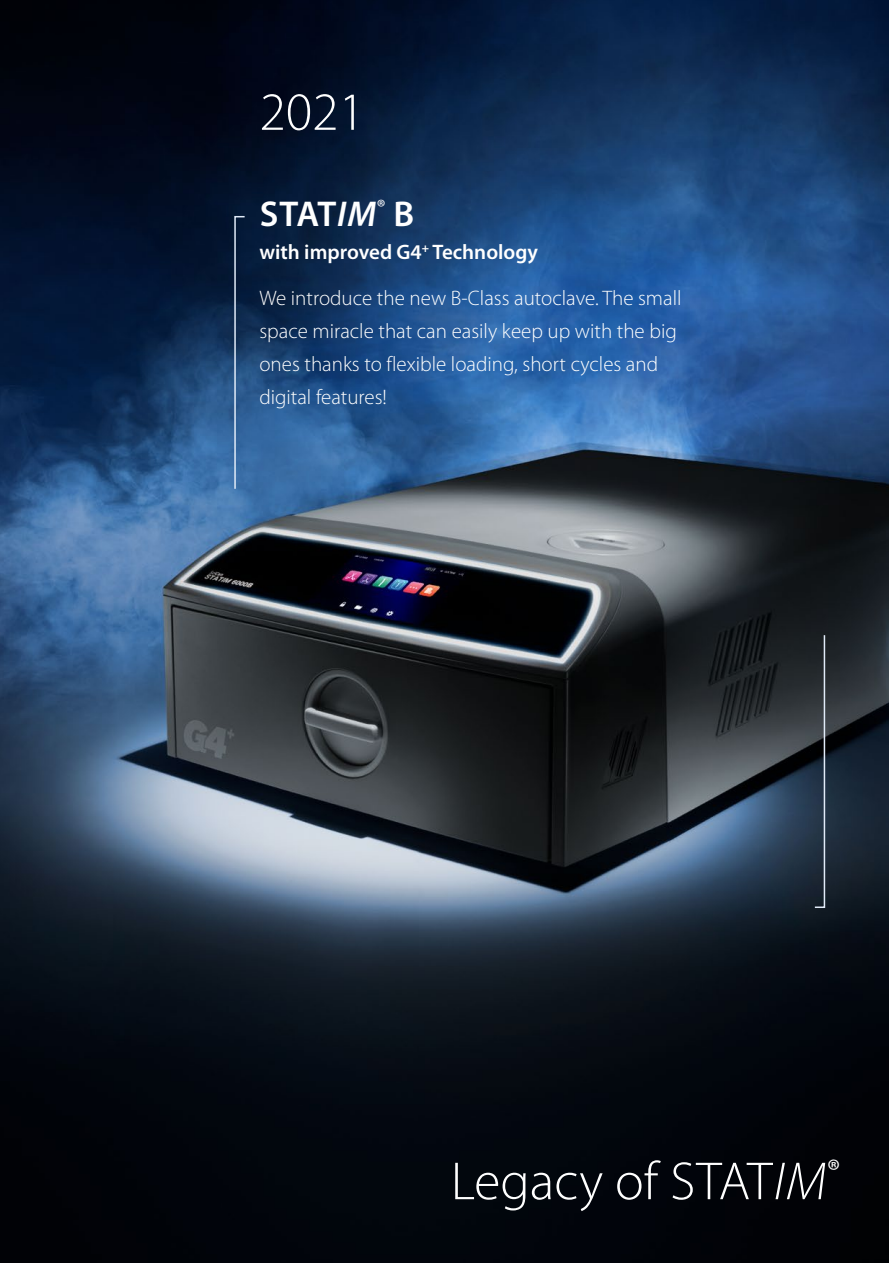
<style>
.page{position:relative;width:889px;height:1263px;background:#fff}
.page>*{position:absolute;margin:0;border:0;box-sizing:border-box;transform-origin:0 0}
.t1{font:300 54px "Myriad Pro";color:#fff}
.t2{font:600 36px "Myriad Pro";color:#fff}
.t3{font:300 21px/33px "Myriad Pro";color:#fff}
.t4{font:600 21px "Myriad Pro";color:#fff}
.s1{font-style:italic}
</style>
<div class="page">
<img style="left:0;top:0;width:889px;height:1263px">
<svg style="left:233px;top:215px;width:13px;height:275px;background:#33547c"></svg>
<svg style="left:813px;top:634px;width:13px;height:275px;background:#38424d"></svg>
<h1 class="t1" style="left:259px;top:79px;width:107px">2021</h1>
<h2 class="t2" style="left:260px;top:191px;width:156px">STAT<span class="s1">IM</span><sup>®</sup> B</h2>
<p class="t4" style="left:259px;top:238px;width:280px">with improved G4<sup>+</sup> Technology</p>
<p class="t3" style="left:259px;top:281px;width:423px">We introduce the new B-Class autoclave. The small space miracle that can easily keep up with the big ones thanks to flexible loading, short cycles and digital features!</p>
<h1 class="t1" style="left:451px;top:1149px;width:391px">Legacy of STAT<span class="s1">IM</span><sup>®</sup></h1>
</div>
